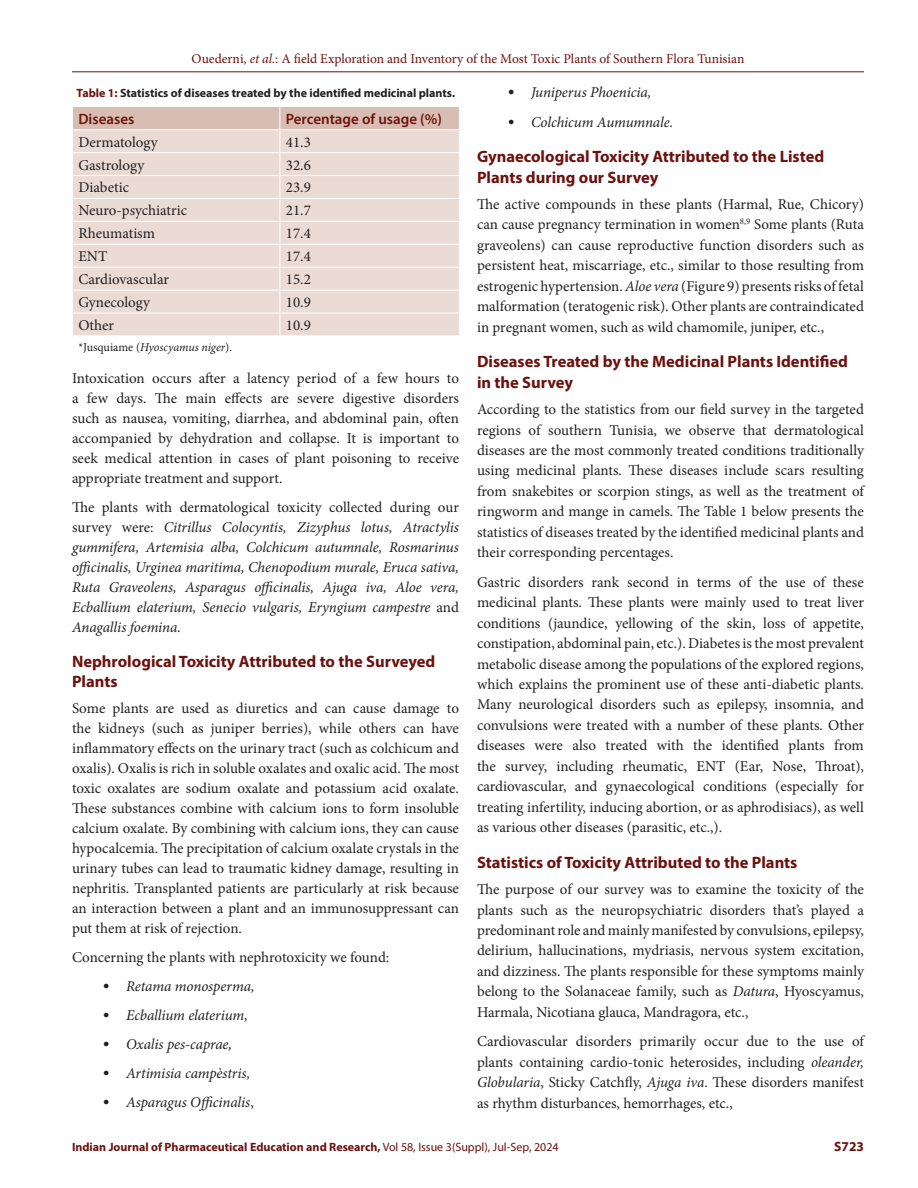
<style>
.page{position:relative;width:918px;height:1188px;background:#fff}
.page>*{position:absolute;margin:0;border:0;box-sizing:border-box;transform-origin:0 0}
.Heading_2{font:700 16.5px/20.4px "Myriad Pro";color:#6c120e}
.Body_text__FO{font:15px/20.4px "Minion Pro";letter-spacing:-.005em;color:#231f20;text-align:justify}
.Body_text{font:15px/20.4px "Minion Pro";letter-spacing:-.005em;color:#231f20;text-align:justify}
.Body_text-2{font:italic 15px/20px "Minion Pro";letter-spacing:-.005em;color:#231f20;text-align:justify}
.Table_Body{font:15px "Minion Pro";color:#231f20}
.BLM{font:italic 15px "Minion Pro";letter-spacing:-.01em;color:#231f20}
.Table_Header{font:600 15px "Myriad Pro";color:#6c120e}
.BLF{font:italic 15px "Minion Pro";letter-spacing:-.005em;color:#231f20}
.t1{font:13.5px "Minion Pro";color:#6c120e}
.t2{font:700 13.5px "Myriad Pro";color:#6c120e}
.t3{font:700 12px "Myriad Pro";color:#6c120e}
.Table_Caption{font:700 12px "Myriad Pro";color:#231f20}
.Table_Footnote{font:italic 12px "Minion Pro";letter-spacing:-.005em;color:#231f20}
.s1{font-style:italic}
.s2{color:#6c120e}
.s3{font-style:normal}
.s4{font-family:"STIX General";font-style:normal;font-size:12px}
.s5{font-weight:400}
</style>
<div class="page">
<hr style="left:72px;top:72px;width:792px;height:1px;background:#6c120e">
<svg style="left:73px;top:107px;width:386px;height:229px;background:#e9d9d2"></svg>
<p class="t1" style="left:192px;top:50px;width:554px">Ouederni, <span class="s1">et al.</span>: A field Exploration and Inventory of the Most Toxic Plants of Southern Flora Tunisian</p>
<p class="Table_Caption" style="left:77px;top:85px;width:380px"><span class="s2">Table 1:</span> Statistics of diseases treated by the identified medicinal plants.</p>
<p class="Table_Header" style="left:78px;top:109px;width:57px">Diseases</p>
<p class="Table_Header" style="left:286px;top:109px;width:157px">Percentage of usage (%)</p>
<p class="Table_Body" style="left:78px;top:132px;width:81px">Dermatology</p>
<p class="Table_Body" style="left:286px;top:132px;width:27px">41.3</p>
<p class="Table_Body" style="left:78px;top:155px;width:67px">Gastrology</p>
<p class="Table_Body" style="left:286px;top:155px;width:27px">32.6</p>
<p class="Table_Body" style="left:78px;top:178px;width:52px">Diabetic</p>
<p class="Table_Body" style="left:286px;top:178px;width:27px">23.9</p>
<p class="Table_Body" style="left:78px;top:201px;width:110px">Neuro-psychiatric</p>
<p class="Table_Body" style="left:286px;top:201px;width:27px">21.7</p>
<p class="Table_Body" style="left:78px;top:223px;width:78px">Rheumatism</p>
<p class="Table_Body" style="left:286px;top:223px;width:27px">17.4</p>
<p class="Table_Body" style="left:78px;top:246px;width:30px">ENT</p>
<p class="Table_Body" style="left:286px;top:246px;width:27px">17.4</p>
<p class="Table_Body" style="left:78px;top:269px;width:92px">Cardiovascular</p>
<p class="Table_Body" style="left:286px;top:269px;width:27px">15.2</p>
<p class="Table_Body" style="left:78px;top:292px;width:73px">Gynecology</p>
<p class="Table_Body" style="left:286px;top:292px;width:27px">10.9</p>
<p class="Table_Body" style="left:78px;top:315px;width:37px">Other</p>
<p class="Table_Body" style="left:286px;top:315px;width:27px">10.9</p>
<p class="Table_Footnote" style="left:78px;top:339px;width:155px"><span class="s3">*Jusquiame (</span>Hyoscyamus niger<span class="s3">).</span></p>
<p class="Body_text" style="left:72px;top:368px;width:389px;line-height:20px">Intoxication occurs after a latency period of a few hours to a few days. The main effects are severe digestive disorders such as nausea, vomiting, diarrhea, and abdominal pain, often accompanied by dehydration and collapse. It is important to seek medical attention in cases of plant poisoning to receive appropriate treatment and support.</p>
<p class="Body_text-2" style="left:72px;top:497px;width:389px"><span class="s3">The plants with dermatological toxicity collected during our survey were:</span> Citrillus Colocyntis, Zizyphus lotus, Atractylis gummifera, Artemisia alba, Colchicum autumnale, Rosmarinus officinalis, Urginea maritima, Chenopodium murale, Eruca sativa, Ruta Graveolens, Asparagus officinalis, Ajuga iva, Aloe vera, Ecballium elaterium, Senecio vulgaris, Eryngium campestre <span class="s3">and </span>Anagallis foemina.</p>
<p class="Heading_2" style="left:72px;top:651px;width:365px;line-height:20px">Nephrological Toxicity Attributed to the Surveyed<br>Plants</p>
<p class="Body_text__FO" style="left:72px;top:698px;width:389px;line-height:20px">Some plants are used as diuretics and can cause damage to the kidneys (such as juniper berries), while others can have inflammatory effects on the urinary tract (such as colchicum and oxalis). Oxalis is rich in soluble oxalates and oxalic acid. The most toxic oxalates are sodium oxalate and potassium acid oxalate.<br>These substances combine with calcium ions to form insoluble calcium oxalate. By combining with calcium ions, they can cause hypocalcemia. The precipitation of calcium oxalate crystals in the urinary tubes can lead to traumatic kidney damage, resulting in nephritis. Transplanted patients are particularly at risk because an interaction between a plant and an immunosuppressant can put them at risk of rejection.</p>
<p class="Body_text" style="left:72px;top:947px;width:319px">Concerning the plants with nephrotoxicity we found:</p>
<p class="BLF" style="left:103px;top:976px;width:153px"><span class="s4">•</span> Retama monosperma,</p>
<p class="BLM" style="left:103px;top:1005px;width:146px"><span class="s4">•</span> Ecballium elaterium,</p>
<p class="BLM" style="left:103px;top:1034px;width:130px"><span class="s4">•</span> Oxalis pes-caprae,</p>
<p class="BLM" style="left:103px;top:1063px;width:149px"><span class="s4">•</span> Artimisia campèstris,</p>
<p class="BLM" style="left:103px;top:1092px;width:152px"><span class="s4">•</span> Asparagus Officinalis<span class="s3">,</span></p>
<p class="BLM" style="left:508px;top:82px;width:145px"><span class="s4">•</span> Juniperus Phoenicia,</p>
<p class="BLM" style="left:508px;top:112px;width:167px"><span class="s4">•</span> Colchicum Aumumnale.</p>
<p class="Heading_2" style="left:477px;top:146px;width:349px">Gynaecological Toxicity Attributed to the Listed<br>Plants during our Survey</p>
<p class="Body_text__FO" style="left:477px;top:194px;width:389px">The active compounds in these plants (Harmal, Rue, Chicory) can cause pregnancy termination in women<sup>8,9</sup> Some plants (Ruta graveolens) can cause reproductive function disorders such as persistent heat, miscarriage, etc., similar to those resulting from estrogenic hypertension. <span class="s1">Aloe vera</span> (Figure 9) presents risks of fetal malformation (teratogenic risk). Other plants are contraindicated in pregnant women, such as wild chamomile, juniper, etc.,</p>
<p class="Heading_2" style="left:477px;top:351px;width:373px">Diseases Treated by the Medicinal Plants Identified in the Survey</p>
<p class="Body_text__FO" style="left:477px;top:399px;width:389px">According to the statistics from our field survey in the targeted regions of southern Tunisia, we observe that dermatological diseases are the most commonly treated conditions traditionally using medicinal plants. These diseases include scars resulting from snakebites or scorpion stings, as well as the treatment of ringworm and mange in camels. The Table 1 below presents the statistics of diseases treated by the identified medicinal plants and their corresponding percentages.</p>
<p class="Body_text" style="left:477px;top:572px;width:389px">Gastric disorders rank second in terms of the use of these medicinal plants. These plants were mainly used to treat liver conditions (jaundice, yellowing of the skin, loss of appetite, constipation, abdominal pain, etc.). Diabetes is the most prevalent metabolic disease among the populations of the explored regions, which explains the prominent use of these anti-diabetic plants.<br>Many neurological disorders such as epilepsy, insomnia, and convulsions were treated with a number of these plants. Other diseases were also treated with the identified plants from the survey, including rheumatic, ENT (Ear, Nose, Throat), cardiovascular, and gynaecological conditions (especially for treating infertility, inducing abortion, or as aphrodisiacs), as well as various other diseases (parasitic, etc.,).</p>
<p class="Heading_2" style="left:477px;top:851px;width:322px">Statistics of Toxicity Attributed to the Plants</p>
<p class="Body_text__FO" style="left:477px;top:879px;width:389px">The purpose of our survey was to examine the toxicity of the plants such as the neuropsychiatric disorders that’s played a predominant role and mainly manifested by convulsions, epilepsy, delirium, hallucinations, mydriasis, nervous system excitation, and dizziness. The plants responsible for these symptoms mainly belong to the Solanaceae family, such as <span class="s1">Datura</span>, Hyoscyamus, Harmala, Nicotiana glauca, Mandragora, etc.,</p>
<p class="Body_text" style="left:477px;top:1031px;width:389px">Cardiovascular disorders primarily occur due to the use of plants containing cardio-tonic heterosides, including <span class="s1">oleander, Globularia</span>, Sticky Catchfly, <span class="s1">Ajuga iva</span>. These disorders manifest as rhythm disturbances, hemorrhages, etc.,</p>
<p class="t3" style="left:72px;top:1139px;width:488px">Indian Journal of Pharmaceutical Education and Research, <span class="s5">Vol 58, Issue 3(Suppl), Jul-Sep, 2024</span></p>
<p class="t2" style="left:834px;top:1137px;width:31px">S723</p>
</div>
